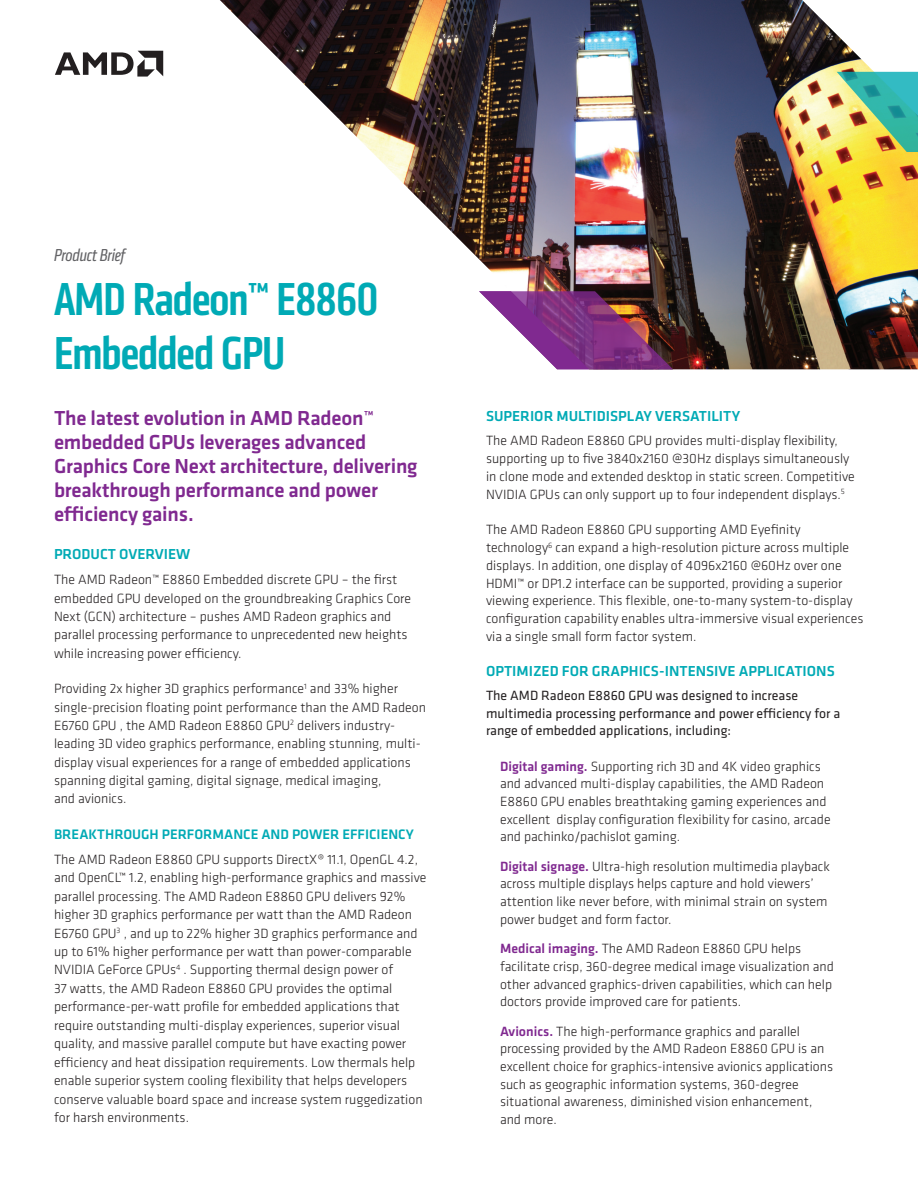
<style>
.page{position:relative;width:918px;height:1188px;background:#fff}
.page>*{position:absolute;margin:0;border:0;box-sizing:border-box;transform-origin:0 0}
.Headline{font:500 condensed 48px/54px "Klavika";letter-spacing:-.02em;color:#00aab5}
.Subhead{font:500 21px/24px "Klavika";letter-spacing:-.01em;color:#802990}
.Table_Text_3{font:italic condensed 18px "Klavika";letter-spacing:-.01em;color:#636366}
.Sub-Sub_Headers{font:500 15px "Klavika";color:#00aab5}
.Sub-Sub_Headers-2{font:500 14.25px "Klavika";color:#00aab5}
.Indention-box{font:300 13.8px/17.7px "Klavika";color:#231f20}
.t1{font:13.8px/17.7px "Klavika";color:#231f20}
.s1{font-weight:500;color:#802990}
</style>
<div class="page">
<svg style="left:55px;top:51px;width:108px;height:26px"></svg>
<img style="left:220px;top:0;width:698px;height:369px">
<svg style="left:837px;top:72px;width:81px;height:80px"></svg>
<svg style="left:479px;top:291px;width:194px;height:78px"></svg>
<p class="Table_Text_3" style="left:54px;top:245px;width:73px">Product Brief</p>
<p class="Headline" style="left:54px;top:272px;width:326px">AMD Radeon™ E8860<br>Embedded GPU</p>
<p class="Subhead" style="left:54px;top:406px;width:365px">The latest evolution in AMD Radeon™ embedded GPUs leverages advanced Graphics Core Next architecture, delivering breakthrough performance and power efficiency gains.</p>
<p class="Sub-Sub_Headers" style="left:54px;top:544px;width:138px">PRODUCT OVERVIEW</p>
<p class="Indention-box" style="left:54px;top:570px;width:359px;line-height:18.3px">The AMD Radeon™ E8860 Embedded discrete GPU – the first embedded GPU developed on the groundbreaking Graphics Core Next (GCN) architecture – pushes AMD Radeon graphics and parallel processing performance to unprecedented new heights while increasing power efficiency.</p>
<p class="Indention-box" style="left:54px;top:680px;width:373px;line-height:18.3px">Providing 2x higher 3D graphics performance<sup>1</sup> and 33% higher single-precision floating point performance than the AMD Radeon E6760 GPU , the AMD Radeon E8860 GPU<sup>2</sup> delivers industry&shy;leading 3D video graphics performance, enabling stunning, multi&shy;display visual experiences for a range of embedded applications spanning digital gaming, digital signage, medical imaging,<br>and avionics.</p>
<p class="Sub-Sub_Headers-2" style="left:54px;top:824px;width:361px">BREAKTHROUGH PERFORMANCE AND POWER EFFICIENCY</p>
<p class="Indention-box" style="left:54px;top:850px;width:374px;line-height:18.5px">The AMD Radeon E8860 GPU supports DirectX® 11.1, OpenGL 4.2, and OpenCL™ 1.2, enabling high-performance graphics and massive parallel processing. The AMD Radeon E8860 GPU delivers 92% higher 3D graphics performance per watt than the AMD Radeon E6760 GPU<sup>3</sup> , and up to 22% higher 3D graphics performance and up to 61% higher performance per watt than power-comparable NVIDIA GeForce GPUs<sup>4</sup> . Supporting thermal design power of<br>37 watts, the AMD Radeon E8860 GPU provides the optimal performance-per-watt profile for embedded applications that require outstanding multi-display experiences, superior visual quality, and massive parallel compute but have exacting power efficiency and heat dissipation requirements. Low thermals help enable superior system cooling flexibility that helps developers conserve valuable board space and increase system ruggedization for harsh environments.</p>
<p class="Sub-Sub_Headers" style="left:486px;top:406px;width:256px">SUPERIOR MULTIDISPLAY VERSATILITY</p>
<p class="Indention-box" style="left:486px;top:432px;width:370px">The AMD Radeon E8860 GPU provides multi-display flexibility, supporting up to five 3840x2160 @30Hz displays simultaneously in clone mode and extended desktop in static screen. Competitive NVIDIA GPUs can only support up to four independent displays.<sup>5</sup></p>
<p class="Indention-box" style="left:486px;top:521px;width:379px">The AMD Radeon E8860 GPU supporting AMD Eyefinity technology<sup>6</sup> can expand a high-resolution picture across multiple displays. In addition, one display of 4096x2160 @60Hz over one HDMI™ or DP1.2 interface can be supported, providing a superior viewing experience. This flexible, one-to-many system-to-display configuration capability enables ultra-immersive visual experiences via a single small form factor system.</p>
<p class="Sub-Sub_Headers" style="left:486px;top:661px;width:350px">OPTIMIZED FOR GRAPHICS-INTENSIVE APPLICATIONS</p>
<p class="t1" style="left:486px;top:686px;width:356px">The AMD Radeon E8860 GPU was designed to increase multimedia processing performance and power efficiency for a range of embedded applications, including:</p>
<p class="Indention-box" style="left:500px;top:757px;width:332px"><span class="s1">Digital gaming.</span> Supporting rich 3D and 4K video graphics and advanced multi-display capabilities, the AMD Radeon E8860 GPU enables breathtaking gaming experiences and excellent display configuration flexibility for casino, arcade and pachinko/pachislot gaming.</p>
<p class="Indention-box" style="left:500px;top:857px;width:331px"><span class="s1">Digital signage.</span> Ultra-high resolution multimedia playback across multiple displays helps capture and hold viewers’ attention like never before, with minimal strain on system power budget and form factor.</p>
<p class="Indention-box" style="left:500px;top:940px;width:335px"><span class="s1">Medical imaging.</span> The AMD Radeon E8860 GPU helps facilitate crisp, 360-degree medical image visualization and other advanced graphics-driven capabilities, which can help doctors provide improved care for patients.</p>
<p class="Indention-box" style="left:500px;top:1022px;width:335px"><span class="s1">Avionics.</span> The high-performance graphics and parallel processing provided by the AMD Radeon E8860 GPU is an excellent choice for graphics-intensive avionics applications such as geographic information systems, 360-degree situational awareness, diminished vision enhancement, and more.</p>
</div>
